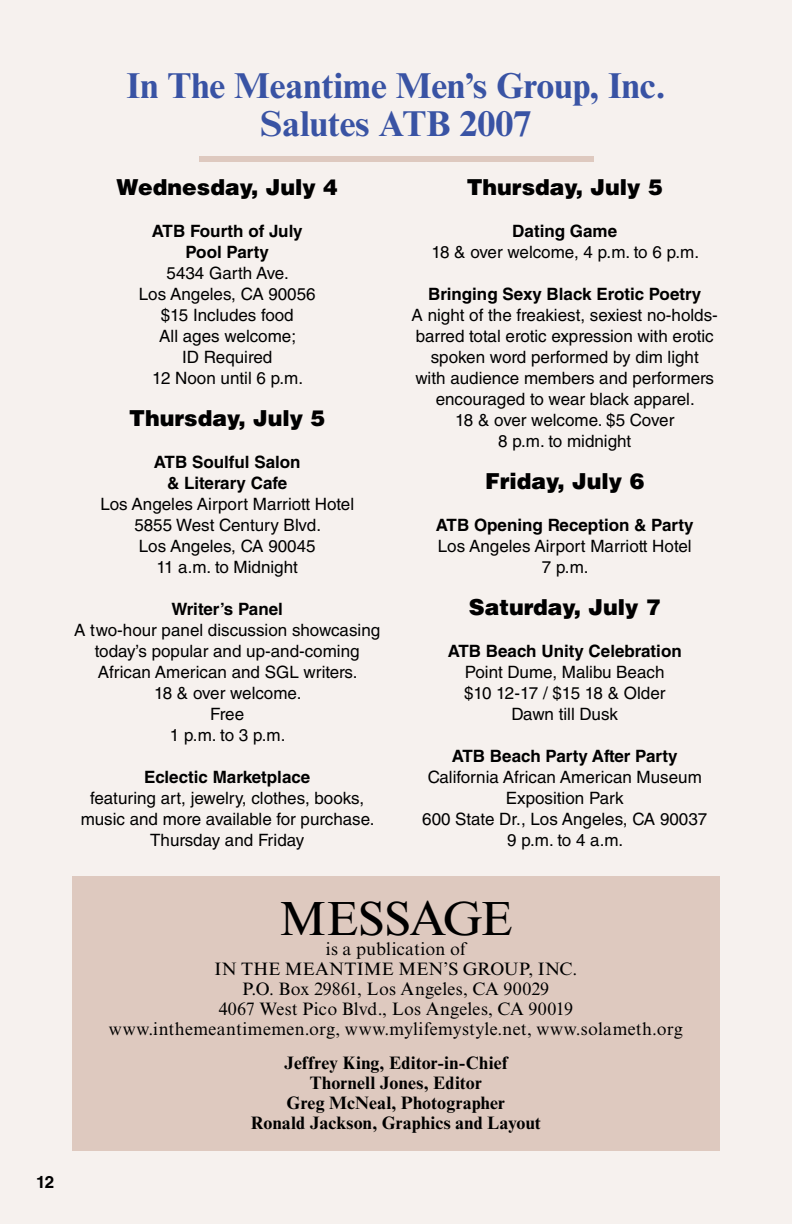
<style>
.page{position:relative;width:792px;height:1224px;background:#f6f1ee}
.page>*{position:absolute;margin:0;border:0;box-sizing:border-box;transform-origin:0 0}
.t1{font:48px "Times New Roman MT Std";letter-spacing:-.02em;color:#000}
.t2{font:700 36px/38px "Times New Roman MT Std";color:#3953a4;text-align:center}
.t3{font:900 22px "Helvetica LT Std";color:#000}
.t4{font:18px/20px "Times New Roman MT Std";letter-spacing:.015em;color:#000;text-align:center}
.t5{font:700 18px/20px "Times New Roman MT Std";letter-spacing:.01em;color:#000;text-align:center}
.t6{font:17px/21px "Helvetica LT Std";color:#000;text-align:center}
.t7{font:700 17px/21px "Helvetica LT Std";color:#000;text-align:center}
</style>
<div class="page">
<div style="left:72px;top:877px;width:648px;height:274px;background:#dec9bf"></div>
<div style="left:199px;top:156px;width:394px;height:5px;background:#dec9bf"></div>
<p class="t7" style="left:36px;top:1171px;width:20px">12</p>
<h2 class="t2" style="left:127px;top:66px;width:540px">In The Meantime Men’s Group, Inc.<br>Salutes ATB 2007</h2>
<p class="t3" style="left:117px;top:173px;width:223px">Wednesday, July 4</p>
<p class="t7" style="left:152px;top:220px;width:152px">ATB Fourth of July<br>Pool Party</p>
<p class="t6" style="left:139px;top:263px;width:178px">5434 Garth Ave.<br>Los Angeles, CA 90056 $15 Includes food<br>All ages welcome;<br>ID Required<br>12 Noon until 6 p.m.</p>
<p class="t3" style="left:129px;top:404px;width:197px">Thursday, July 5</p>
<p class="t7" style="left:154px;top:451px;width:148px">ATB Soulful Salon &amp; Literary Cafe</p>
<p class="t6" style="left:100px;top:494px;width:255px">Los Angeles Airport Marriott Hotel<br>5855 West Century Blvd.<br>Los Angeles, CA 90045<br>11 a.m. to Midnight</p>
<p class="t7" style="left:172px;top:598px;width:113px">Writer’s Panel</p>
<p class="t6" style="left:74px;top:620px;width:308px">A two-hour panel discussion showcasing today’s popular and up-and-coming<br>African American and SGL writers.<br>18 &amp; over welcome.<br>Free<br>1 p.m. to 3 p.m.</p>
<p class="t7" style="left:144px;top:766px;width:168px">Eclectic Marketplace</p>
<p class="t6" style="left:81px;top:788px;width:295px">featuring art, jewelry, clothes, books, music and more available for purchase.<br>Thursday and Friday</p>
<p class="t3" style="left:467px;top:173px;width:197px">Thursday, July 5</p>
<p class="t7" style="left:512px;top:220px;width:106px">Dating Game</p>
<p class="t6" style="left:431px;top:242px;width:269px">18 &amp; over welcome, 4 p.m. to 6 p.m.</p>
<p class="t7" style="left:428px;top:283px;width:275px">Bringing Sexy Black Erotic Poetry</p>
<p class="t6" style="left:412px;top:305px;width:308px">A night of the freakiest, sexiest no-holds&shy;barred total erotic expression with erotic spoken word performed by dim light<br>with audience members and performers encouraged to wear black apparel.<br>18 &amp; over welcome. $5 Cover<br>8 p.m. to midnight</p>
<p class="t3" style="left:485px;top:467px;width:161px">Friday, July 6</p>
<p class="t7" style="left:436px;top:514px;width:259px">ATB Opening Reception &amp; Party</p>
<p class="t6" style="left:438px;top:536px;width:255px">Los Angeles Airport Marriott Hotel<br>7 p.m.</p>
<p class="t3" style="left:469px;top:593px;width:193px">Saturday, July 7</p>
<p class="t7" style="left:448px;top:640px;width:236px">ATB Beach Unity Celebration</p>
<p class="t6" style="left:464px;top:662px;width:203px">Point Dume, Malibu Beach $10 12-17 / $15 18 &amp; Older<br>Dawn till Dusk</p>
<p class="t7" style="left:452px;top:745px;width:227px">ATB Beach Party After Party</p>
<p class="t6" style="left:422px;top:767px;width:287px">California African American Museum<br>Exposition Park<br>600 State Dr., Los Angeles, CA 90037<br>9 p.m. to 4 a.m.</p>
<h1 class="t1" style="left:279px;top:891px;width:235px">MESSAGE</h1>
<p class="t4" style="left:109px;top:939px;width:575px">is a publication of<br>In The Meantime Men’s Group, Inc .<br>P.O. Box 29861, Los Angeles, CA 90029<br>4067 West Pico Blvd., Los Angeles, CA 90019 www.inthemeantimemen.org, www.mylifemystyle.net, www.solameth.org</p>
<p class="t5" style="left:251px;top:1053px;width:292px">Jeffrey King, Editor-in-Chief<br>Thornell Jones, Editor<br>Greg McNeal, Photographer<br>Ronald Jackson, Graphics and Layout</p>
</div>
